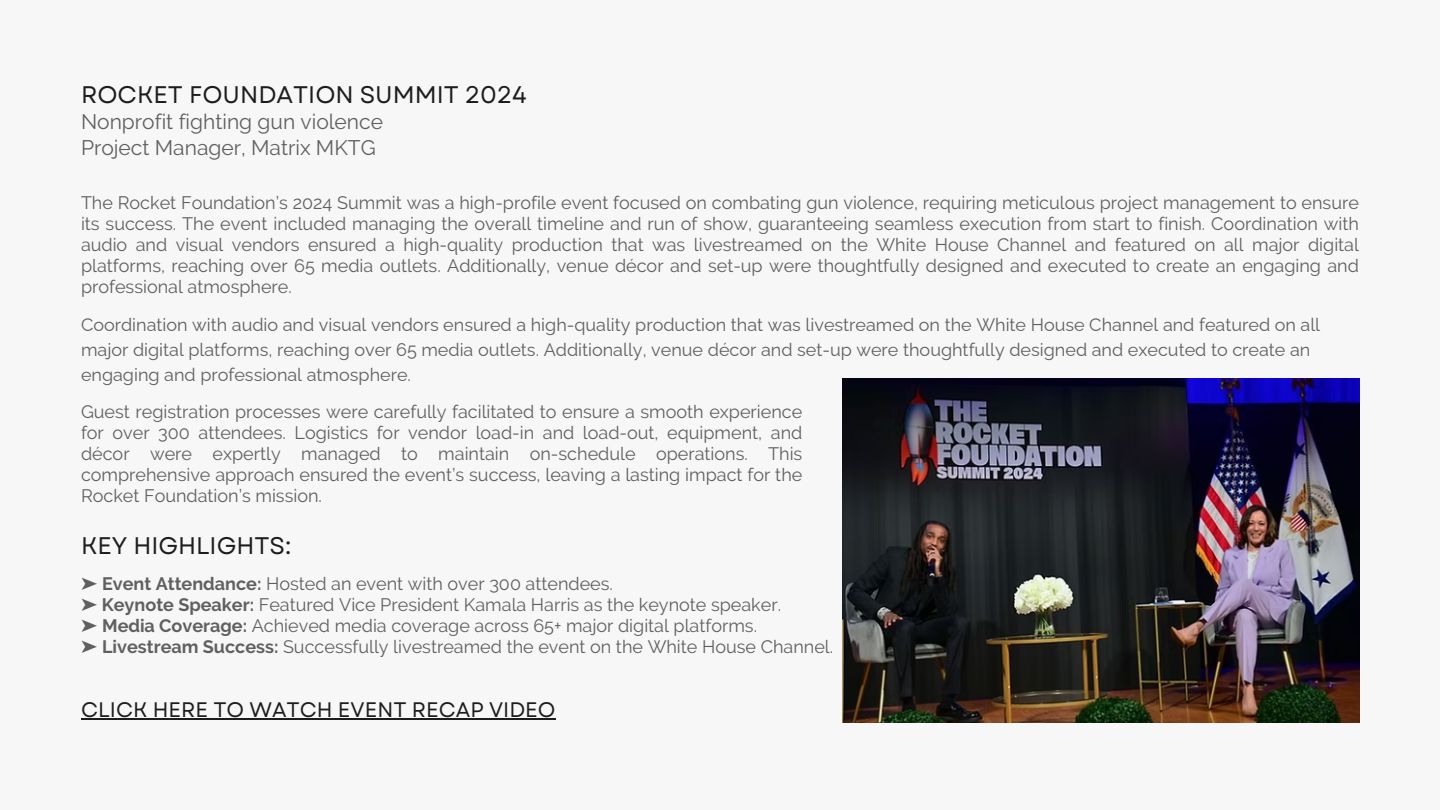
<style>
.page{position:relative;width:1440px;height:810px;background:#f7f7f7}
.page>*{position:absolute;margin:0;border:0;box-sizing:border-box;transform-origin:0 0}
.t1{font:24px "Garet";color:#1d1d1f}
.t2{font:21px "Raleway";color:#606060}
.t3{font:21px "Garet";color:#1d1d1f}
.t4{font:18px/21px "Raleway";color:#606060;text-align:justify}
.s1{font-family:"Free Serif"}
.s2{font-weight:700}
</style>
<div class="page">
<img style="left:842px;top:379px;width:517px;height:344px">
<hr style="left:81px;top:719px;width:475px;height:1px;background:#1d1d1f">
<h1 class="t1" style="left:81px;top:77px;width:447px">ROCKET FOUNDATION SUMMIT 2024</h1>
<h3 class="t2" style="left:81px;top:135px;width:296px">Project Manager, Matrix MKTG</h3>
<h3 class="t4" style="left:81px;top:192px;width:1279px">The Rocket Foundation’s 2024 Summit was a high-profile event focused on combating gun violence, requiring meticulous project management to ensure its success. The event included managing the overall timeline and run of show, guaranteeing seamless execution from start to finish. Coordination with audio and visual vendors ensured a high-quality production that was livestreamed on the White House Channel and featured on all major digital platforms, reaching over 65 media outlets. Additionally, venue décor and set-up were thoughtfully designed and executed to create an engaging and professional atmosphere.</h3>
<p class="t2" style="left:81px;top:109px;width:304px">Nonprofit fighting gun violence</p>
<p class="t4" style="left:81px;top:313px;width:1241px;line-height:24.8px;text-align:left">Coordination with audio and visual vendors ensured a high-quality production that was livestreamed on the White House Channel and featured on all major digital platforms, reaching over 65 media outlets. Additionally, venue décor and set-up were thoughtfully designed and executed to create an engaging and professional atmosphere.</p>
<p class="t4" style="left:81px;top:401px;width:723px">Guest registration processes were carefully facilitated to ensure a smooth experience for over 300 attendees. Logistics for vendor load-in and load-out, equipment, and décor were expertly managed to maintain on-schedule operations. This comprehensive approach ensured the event’s success, leaving a lasting impact for the Rocket Foundation’s mission.</p>
<p class="t1" style="left:81px;top:529px;width:212px">KEY HIGHLIGHTS:</p>
<p class="t4" style="left:81px;top:573px;width:534px"><span class="s1">➤</span> <span class="s2">Event Attendance:</span> Hosted an event with over 300 attendees.</p>
<p class="t4" style="left:81px;top:594px;width:702px"><span class="s1">➤</span> <span class="s2">Keynote Speaker:</span> Featured Vice President Kamala Harris as the keynote speaker.</p>
<p class="t4" style="left:81px;top:615px;width:678px"><span class="s1">➤</span> <span class="s2">Media Coverage:</span> Achieved media coverage across 65+ major digital platforms.</p>
<h1 class="t4" style="left:81px;top:636px;width:754px"><span class="s1">➤</span> <span class="s2">Livestream Success:</span> Successfully livestreamed the event on the White House Channel.</h1>
<p class="t3" style="left:81px;top:695px;width:476px">CLICK HERE TO WATCH EVENT RECAP VIDEO</p>
</div>
